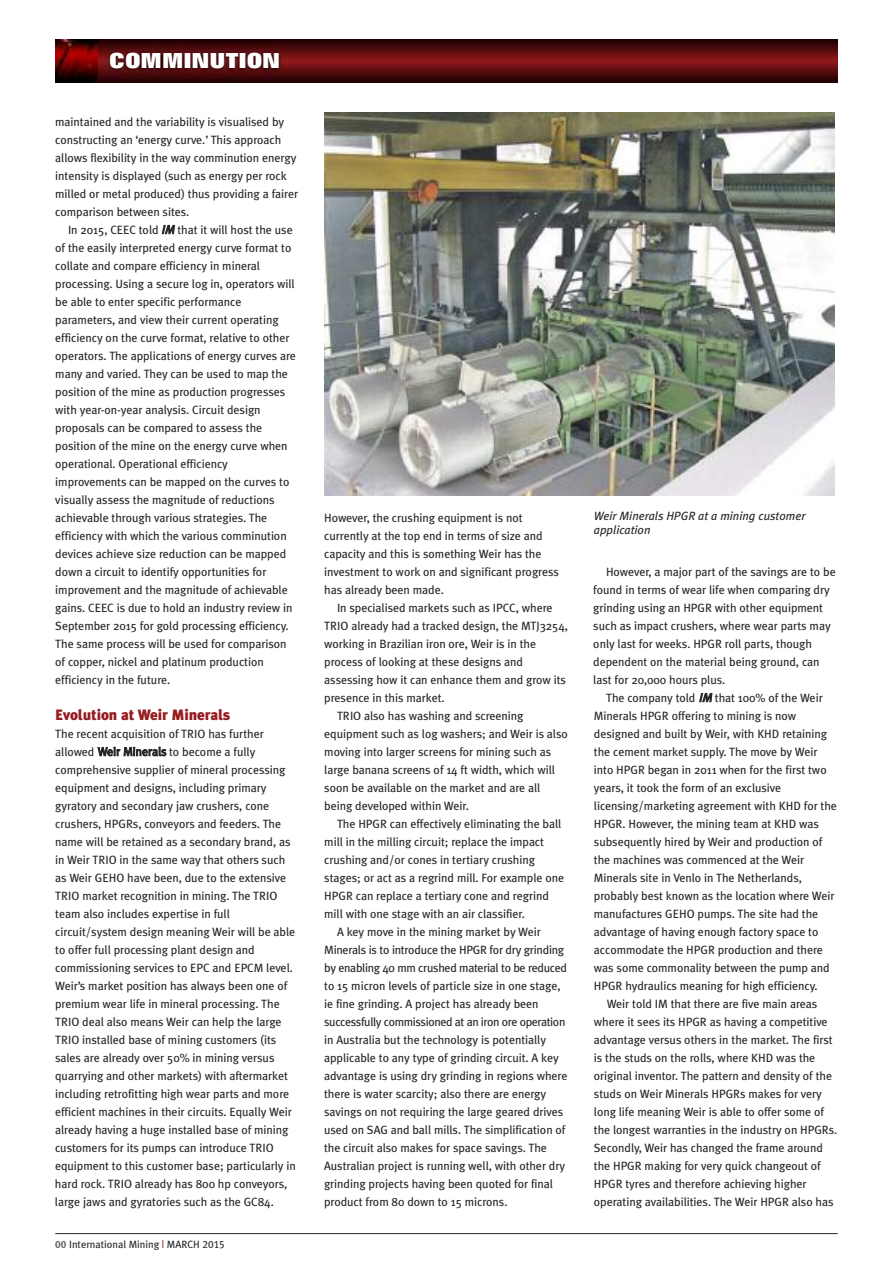
<style>
.page{position:relative;width:893px;height:1263px;background:#fff}
.page>*{position:absolute;margin:0;border:0;box-sizing:border-box;transform-origin:0 0}
.t1{font:800 21px "Folio BT";color:#fff}
.t2{font:900 15px "Meta Plus";letter-spacing:-.005em;color:#961c20}
.t3{font:12px/18px "Meta Plus";letter-spacing:-.005em;color:#272627}
.t4{font:12px "Meta Plus";letter-spacing:-.03em;color:#272627}
.t5{font:italic 12px/13.5px "Meta Plus";color:#272627}
.t6{font:10.5px "Meta Plus";color:#272627}
.s1{font-style:italic}
.s2{font-family:"Meta Plus Bold Caps";color:#686768}
.s3{color:#961c20}
.s4{font-family:"Meta Plus Book Caps"}
</style>
<div class="page">
<hr style="left:55px;top:1233px;width:783px;height:1px;background:#272627">
<img style="left:55px;top:39px;width:783px;height:1px">
<img style="left:55px;top:82px;width:783px;height:1px">
<img style="left:55px;top:40px;width:783px;height:42px">
<img style="left:325px;top:113px;width:510px;height:382px">
<h1 class="t1" style="left:109px;top:53px;width:173px">COMMINUTION</h1>
<p class="t3" style="left:55px;top:113px;width:244px">maintained and the variability is visualised by constructing an ‘energy curve.’ This approach allows flexibility in the way comminution energy intensity is displayed (such as energy per rock milled or metal produced) thus providing a fairer comparison between sites.</p>
<p class="t3" style="left:55px;top:221px;width:242px;text-indent:13px">In 2015, CEEC told <span class="s1">IM</span> that it will host the use of the easily interpreted energy curve format to collate and compare efficiency in mineral processing. Using a secure log in, operators will be able to enter specific performance parameters, and view their current operating efficiency on the curve format, relative to other operators. The applications of energy curves are many and varied. They can be used to map the position of the mine as production progresses with year-on-year analysis. Circuit design proposals can be compared to assess the position of the mine on the energy curve when operational. Operational efficiency improvements can be mapped on the curves to visually assess the magnitude of reductions achievable through various strategies. The efficiency with which the various comminution devices achieve size reduction can be mapped down a circuit to identify opportunities for improvement and the magnitude of achievable gains. CEEC is due to hold an industry review in September 2015 for gold processing efficiency.<br>The same process will be used for comparison of copper, nickel and platinum production efficiency in the future.</p>
<p class="t2" style="left:55px;top:706px;width:177px">Evolution at Weir Minerals</p>
<p class="t3" style="left:55px;top:725px;width:242px">The recent acquisition of TRIO has further allowed Weir Minerals to become a fully comprehensive supplier of mineral processing equipment and designs, including primary gyratory and secondary jaw crushers, cone crushers, HPGRs, conveyors and feeders. The name will be retained as a secondary brand, as in Weir TRIO in the same way that others such as Weir GEHO have been, due to the extensive TRIO market recognition in mining. The TRIO team also includes expertise in full circuit/system design meaning Weir will be able to offer full processing plant design and commissioning services to EPC and EPCM level.<br>Weir’s market position has always been one of premium wear life in mineral processing. The TRIO deal also means Weir can help the large TRIO installed base of mining customers (its sales are already over 50% in mining versus quarrying and other markets) with aftermarket including retrofitting high wear parts and more efficient machines in their circuits. Equally Weir already having a huge installed base of mining customers for its pumps can introduce TRIO equipment to this customer base; particularly in hard rock. TRIO already has 800 hp conveyors, large jaws and gyratories such as the GC84.</p>
<p class="t6" style="left:55px;top:1238px;width:171px"><span class="s2">00</span> International Mining <span class="s3">|</span> <span class="s4">MARCH 2015</span></p>
<p class="t3" style="left:324px;top:509px;width:236px">However, the crushing equipment is not currently at the top end in terms of size and capacity and this is something Weir has the investment to work on and significant progress has already been made.</p>
<p class="t3" style="left:337px;top:599px;width:217px">In specialised markets such as IPCC, where</p>
<p class="t3" style="left:324px;top:617px;width:245px">TRIO already had a tracked design, the MTJ3254,</p>
<p class="t3" style="left:324px;top:635px;width:213px">working in Brazilian iron ore, Weir is in the</p>
<p class="t3" style="left:324px;top:653px;width:200px">process of looking at these designs and</p>
<p class="t3" style="left:324px;top:671px;width:243px">assessing how it can enhance them and grow its</p>
<p class="t3" style="left:324px;top:689px;width:122px">presence in this market.</p>
<p class="t3" style="left:337px;top:707px;width:188px">TRIO also has washing and screening</p>
<p class="t3" style="left:324px;top:725px;width:245px">equipment such as log washers; and Weir is also</p>
<p class="t3" style="left:324px;top:743px;width:229px">moving into larger screens for mining such as</p>
<p class="t3" style="left:324px;top:761px;width:232px">large banana screens of 14 ft width, which will</p>
<p class="t3" style="left:324px;top:779px;width:218px">soon be available on the market and are all</p>
<p class="t3" style="left:324px;top:797px;width:146px">being developed within Weir.</p>
<p class="t3" style="left:337px;top:815px;width:226px">The HPGR can effectively eliminating the ball</p>
<p class="t3" style="left:324px;top:833px;width:221px">mill in the milling circuit; replace the impact</p>
<p class="t3" style="left:324px;top:851px;width:212px">crushing and/or cones in tertiary crushing</p>
<p class="t3" style="left:324px;top:869px;width:241px">stages; or act as a regrind mill. For example one</p>
<p class="t3" style="left:324px;top:887px;width:226px">HPGR can replace a tertiary cone and regrind</p>
<p class="t3" style="left:324px;top:905px;width:202px">mill with one stage with an air classifier.</p>
<p class="t3" style="left:337px;top:923px;width:205px">A key move in the mining market by Weir</p>
<p class="t3" style="left:324px;top:941px;width:242px">Minerals is to introduce the HPGR for dry grinding</p>
<p class="t4" style="left:324px;top:961px;width:244px">by enabling 40 mm crushed material to be reduced</p>
<p class="t3" style="left:324px;top:977px;width:238px">to 15 micron levels of particle size in one stage,</p>
<p class="t3" style="left:324px;top:995px;width:216px">ie fine grinding. A project has already been</p>
<p class="t4" style="left:324px;top:1015px;width:243px">successfully commissioned at an iron ore operation</p>
<p class="t3" style="left:324px;top:1031px;width:223px">in Australia but the technology is potentially</p>
<p class="t3" style="left:324px;top:1049px;width:236px">applicable to any type of grinding circuit. A key</p>
<p class="t3" style="left:324px;top:1067px;width:245px">advantage is using dry grinding in regions where</p>
<p class="t3" style="left:324px;top:1085px;width:224px">there is water scarcity; also there are energy</p>
<p class="t3" style="left:324px;top:1103px;width:241px">savings on not requiring the large geared drives</p>
<p class="t3" style="left:324px;top:1121px;width:243px">used on SAG and ball mills. The simplification of</p>
<p class="t3" style="left:324px;top:1139px;width:224px">the circuit also makes for space savings. The</p>
<p class="t3" style="left:324px;top:1157px;width:243px">Australian project is running well, with other dry</p>
<p class="t3" style="left:324px;top:1175px;width:231px">grinding projects having been quoted for final</p>
<p class="t3" style="left:324px;top:1193px;width:185px">product from 80 down to 15 microns.</p>
<p class="t5" style="left:594px;top:509px;width:213px">Weir Minerals HPGR at a mining customer application</p>
<p class="t3" style="left:593px;top:563px;width:244px;text-indent:13px">However, a major part of the savings are to be found in terms of wear life when comparing dry grinding using an HPGR with other equipment such as impact crushers, where wear parts may only last for weeks. HPGR roll parts, though dependent on the material being ground, can last for 20,000 hours plus.</p>
<p class="t3" style="left:606px;top:689px;width:218px">The company told <span class="s1">IM</span> that 100% of the Weir</p>
<p class="t3" style="left:594px;top:707px;width:204px">Minerals HPGR offering to mining is now</p>
<p class="t3" style="left:594px;top:725px;width:235px">designed and built by Weir, with KHD retaining</p>
<p class="t3" style="left:594px;top:743px;width:225px">the cement market supply. The move by Weir</p>
<p class="t3" style="left:594px;top:761px;width:234px">into HPGR began in 2011 when for the first two</p>
<p class="t3" style="left:594px;top:779px;width:189px">years, it took the form of an exclusive</p>
<p class="t3" style="left:594px;top:797px;width:245px">licensing/marketing agreement with KHD for the</p>
<p class="t3" style="left:594px;top:815px;width:227px">HPGR. However, the mining team at KHD was</p>
<p class="t3" style="left:594px;top:833px;width:230px">subsequently hired by Weir and production of</p>
<p class="t3" style="left:594px;top:851px;width:212px">the machines was commenced at the Weir</p>
<p class="t3" style="left:594px;top:869px;width:210px">Minerals site in Venlo in The Netherlands,</p>
<p class="t3" style="left:594px;top:887px;width:242px">probably best known as the location where Weir</p>
<p class="t3" style="left:594px;top:905px;width:226px">manufactures GEHO pumps. The site had the</p>
<p class="t3" style="left:594px;top:923px;width:226px">advantage of having enough factory space to</p>
<p class="t3" style="left:594px;top:941px;width:231px">accommodate the HPGR production and there</p>
<p class="t3" style="left:594px;top:959px;width:237px">was some commonality between the pump and</p>
<p class="t3" style="left:594px;top:977px;width:225px">HPGR hydraulics meaning for high efficiency.</p>
<p class="t3" style="left:607px;top:995px;width:212px">Weir told IM that there are five main areas</p>
<p class="t3" style="left:594px;top:1013px;width:235px">where it sees its HPGR as having a competitive</p>
<p class="t3" style="left:594px;top:1031px;width:240px">advantage versus others in the market. The first</p>
<p class="t3" style="left:594px;top:1049px;width:223px">is the studs on the rolls, where KHD was the</p>
<p class="t3" style="left:594px;top:1067px;width:240px">original inventor. The pattern and density of the</p>
<p class="t3" style="left:594px;top:1085px;width:230px">studs on Weir Minerals HPGRs makes for very</p>
<p class="t3" style="left:594px;top:1103px;width:232px">long life meaning Weir is able to offer some of</p>
<p class="t3" style="left:594px;top:1121px;width:245px">the longest warranties in the industry on HPGRs.</p>
<p class="t3" style="left:594px;top:1139px;width:230px">Secondly, Weir has changed the frame around</p>
<p class="t3" style="left:594px;top:1157px;width:228px">the HPGR making for very quick changeout of</p>
<p class="t3" style="left:594px;top:1175px;width:214px">HPGR tyres and therefore achieving higher</p>
<p class="t3" style="left:594px;top:1193px;width:241px">operating availabilities. The Weir HPGR also has</p>
</div>
